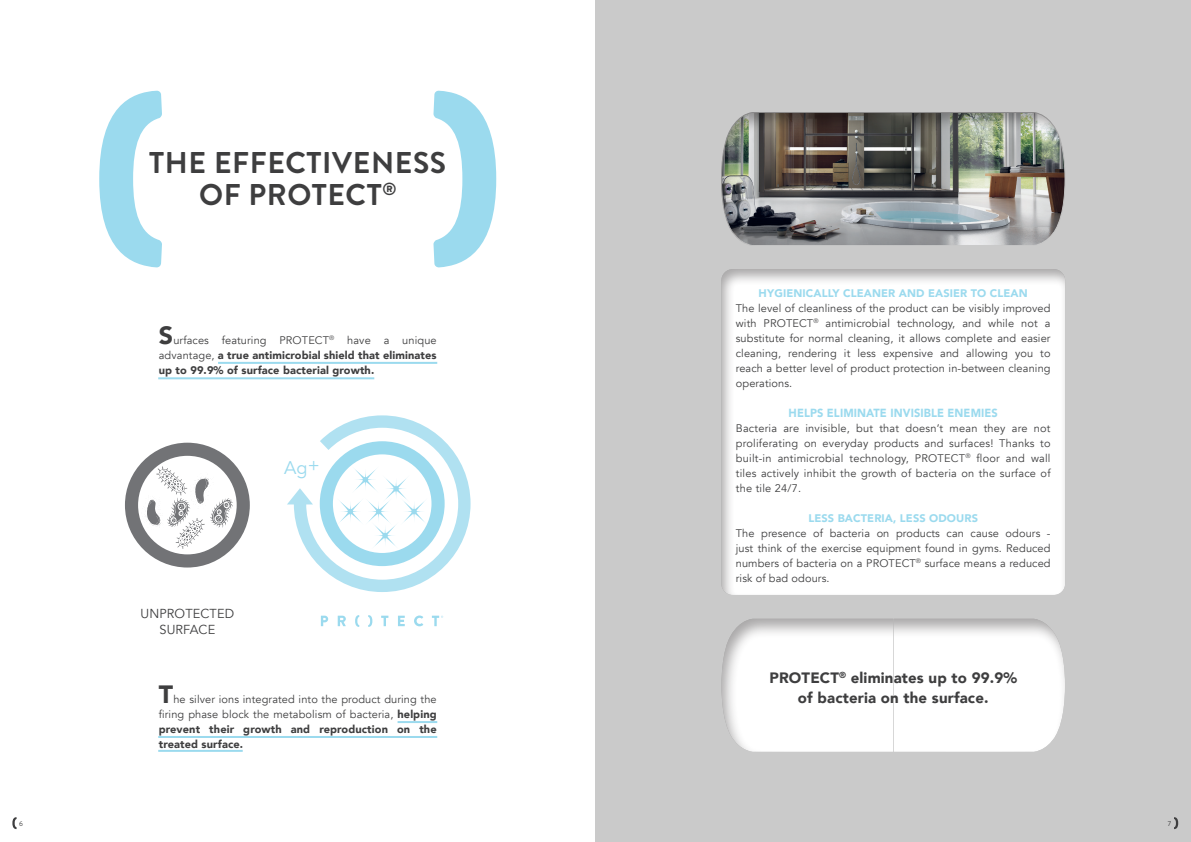
<style>
.page{position:relative;width:1191px;height:842px;background:#fff}
.page>*{position:absolute;margin:0;border:0;box-sizing:border-box;transform-origin:0 0}
.t1{font:700 30px/32px "Brandon Grotesque";letter-spacing:.02em;color:#3e3e3f;text-align:center}
.t2{font:900 25px "Avenir";color:#3e3e3f}
.t3{font:18.4px "Avenir";color:#9bdaee}
.t4{font:900 15px "Avenir";letter-spacing:.01em;color:#3e3e3f}
.t5{font:13px/16px "Avenir";letter-spacing:.01em;color:#3e3e3f;text-align:center}
.Testi{font:900 11.8px "Avenir";letter-spacing:.01em;color:#9bdaee;scale:.93 1}
.Testi-2{font:11px/15px "Avenir";letter-spacing:.01em;color:#3e3e3f;text-align:justify}
.t6{font:900 11px/15px "Avenir";letter-spacing:.01em;color:#3e3e3f;text-align:justify}
.t7{font:900 11px "Avenir";letter-spacing:.01em;color:#9bdaee}
.t8{font:7px "Brandon Grotesque";color:#3e3e3f}
.s1{font-weight:400}
.s2{font-weight:900}
</style>
<div class="page">
<div style="left:595px;top:0;width:596px;height:842px;background:#cacaca"></div>
<div style="left:713px;top:260px;width:352px;height:335px;background:#231f20;opacity:.39"></div>
<div style="left:720px;top:111px;width:346px;height:135px;background:#231f20;opacity:.39"></div>
<div style="left:720px;top:617px;width:345px;height:135px;background:#231f20;opacity:.39"></div>
<svg style="left:12px;top:817px;width:5px;height:12px"></svg>
<svg style="left:1174px;top:817px;width:4px;height:12px"></svg>
<svg style="left:125px;top:443px;width:125px;height:124px"></svg>
<svg style="left:287px;top:415px;width:184px;height:177px"></svg>
<svg style="left:321px;top:616px;width:7px;height:10px"></svg>
<svg style="left:338px;top:616px;width:8px;height:10px"></svg>
<svg style="left:355px;top:615px;width:4px;height:12px"></svg>
<svg style="left:368px;top:615px;width:4px;height:12px"></svg>
<svg style="left:381px;top:616px;width:7px;height:10px"></svg>
<svg style="left:398px;top:616px;width:7px;height:10px"></svg>
<svg style="left:414px;top:615px;width:9px;height:11px"></svg>
<svg style="left:432px;top:616px;width:11px;height:10px"></svg>
<svg style="left:99px;top:91px;width:63px;height:176px"></svg>
<svg style="left:433px;top:91px;width:63px;height:176px"></svg>
<hr style="left:218px;top:362px;width:219px;height:2px;background:#9bdaee">
<hr style="left:158px;top:377px;width:216px;height:2px;background:#9bdaee">
<hr style="left:158px;top:750px;width:85px;height:2px;background:#9bdaee">
<hr style="left:397px;top:721px;width:40px;height:2px;background:#9bdaee">
<hr style="left:158px;top:736px;width:279px;height:2px;background:#9bdaee">
<h1 class="t1" style="left:149px;top:147px;width:298px">THE EFFECTIVENESS<br>OF PROTECT<sup>®</sup></h1>
<p class="t2" style="left:159px;top:314px;width:16px">S</p>
<p class="t6" style="left:159px;top:332px;width:279px;text-indent:15px"><span class="s1">urfaces featuring PROTECT</span><sup>®</sup> <span class="s1">have a unique advantage,</span> a true antimicrobial shield that eliminates up to 99.9% of surface bacterial growth.</p>
<p class="t3" style="left:284px;top:457px;width:37px">Ag+</p>
<p class="t5" style="left:141px;top:606px;width:95px">UNPROTECTED<br>SURFACE</p>
<p class="t2" style="left:159px;top:672px;width:16px">T</p>
<p class="Testi-2" style="left:159px;top:691px;width:279px;text-indent:15px">he silver ions integrated into the product during the firing phase block the metabolism of bacteria, <span class="s2">helping prevent their growth and reproduction on the treated surface.</span></p>
<p class="t7" style="left:758px;top:284px;width:271px">HYGIENICALLY CLEANER AND EASIER TO CLEAN</p>
<p class="Testi-2" style="left:736px;top:301px;width:316px">The level of cleanliness of the product can be visibly improved with PROTECT<sup>®</sup> antimicrobial technology, and while not a substitute for normal cleaning, it allows complete and easier cleaning, rendering it less expensive and allowing you to reach a better level of product protection in-between cleaning operations.</p>
<p class="Testi" style="left:788px;top:403px;width:227px">HELPS ELIMINATE INVISIBLE ENEMIES</p>
<p class="Testi-2" style="left:736px;top:421px;width:316px">Bacteria are invisible, but that doesn’t mean they are not proliferating on everyday products and surfaces! Thanks to built-in antimicrobial technology, PROTECT<sup>®</sup> floor and wall tiles actively inhibit the growth of bacteria on the surface of the tile 24/7.</p>
<p class="t7" style="left:808px;top:509px;width:171px">LESS BACTERIA, LESS ODOURS</p>
<p class="Testi-2" style="left:736px;top:526px;width:316px">The presence of bacteria on products can cause odours - just think of the exercise equipment found in gyms. Reduced numbers of bacteria on a PROTECT<sup>®</sup> surface means a reduced risk of bad odours.</p>
<p class="t4" style="left:769px;top:665px;width:249px">PROTECT<sup>®</sup> eliminates up to 99.9%</p>
<p class="t4" style="left:798px;top:685px;width:192px">of bacteria on the surface.</p>
<p class="t8" style="left:19px;top:818px;width:5px">6</p>
<p class="t8" style="left:1167px;top:818px;width:5px">7</p>
</div>
